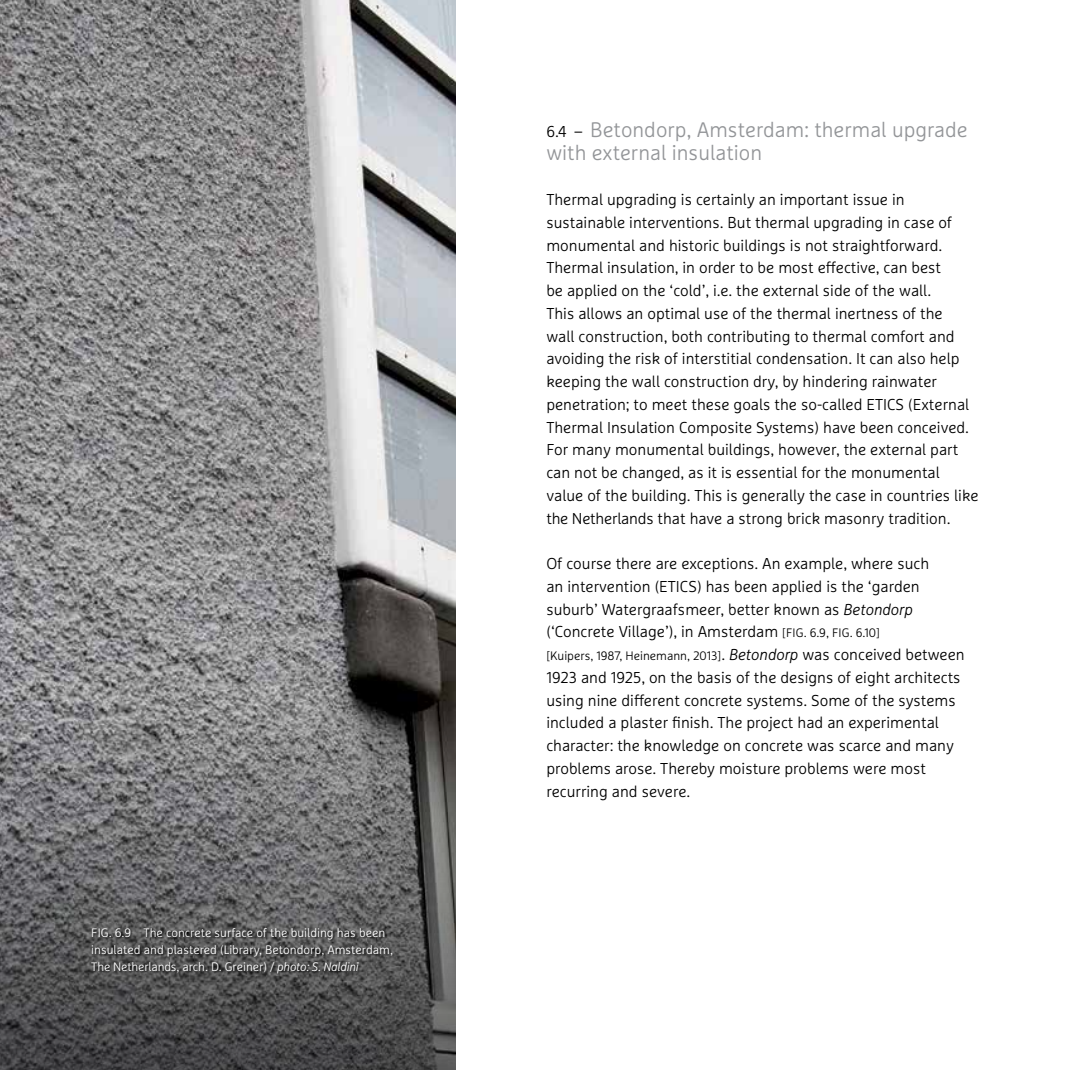
<style>
.page{position:relative;width:1070px;height:1070px;background:#fff}
.page>*{position:absolute;margin:0;border:0;box-sizing:border-box;transform-origin:0 0}
.t1{font:300 21px/22.8px "Marselis OT";color:#939598}
.BODY_Normal{font:300 15.75px/22.8px "Marselis OT";color:#000}
.t2{font:300 12.25px/17.2px "Marselis OT";color:#fff}
.BODY_Normal-2{font:300 12.25px "Marselis OT";color:#000}
.s1{font-style:italic}
.s2{font-size:15.75px;color:#000}
.s3{font-size:12.25px}
.s4{font-size:15.75px}
.s5{font-style:italic;font-size:15.75px}
</style>
<div class="page">
<img style="left:0;top:0;width:455px;height:705px">
<svg style="left:0;top:705px;width:455px;height:365px;background:#636364"></svg>
<div style="left:91px;top:927px;width:304px;height:48px;background:#000;opacity:.75"></div>
<p class="t2" style="left:91px;top:924px;width:303px">Fig. 6.9 The concrete surface of the building has been insulated and plastered (Library, Betondorp, Amsterdam,<br>The Netherlands, arch. D. Greiner) / <span class="s1">photo: S. Naldini</span></p>
<p class="t1" style="left:546px;top:118px;width:423px"><span class="s2">6.4 –</span> Betondorp, Amsterdam: thermal upgrade with external insulation</p>
<p class="BODY_Normal" style="left:546px;top:188px;width:434px">Thermal upgrading is certainly an important issue in sustainable interventions. But thermal upgrading in case of monumental and historic buildings is not straightforward.<br>Thermal insulation, in order to be most effective, can best<br>be applied on the ‘cold’, i.e. the external side of the wall.<br>This allows an optimal use of the thermal inertness of the<br>wall construction, both contributing to thermal comfort and avoiding the risk of interstitial condensation. It can also help keeping the wall construction dry, by hindering rainwater penetration; to meet these goals the so-called ETICS (External Thermal Insulation Composite Systems) have been conceived.<br>For many monumental buildings, however, the external part can not be changed, as it is essential for the monumental value of the building. This is generally the case in countries like the Netherlands that have a strong brick masonry tradition.</p>
<p class="BODY_Normal" style="left:546px;top:552px;width:384px">Of course there are exceptions. An example, where such an intervention (ETICS) has been applied is the ‘garden suburb’ Watergraafsmeer, better known as <span class="s1">Betondorp </span>(‘Concrete Village’), in Amsterdam <span class="s3">[FIG. 6.9, FIG. 6.10]</span></p>
<p class="BODY_Normal-2" style="left:546px;top:648px;width:420px">[Kuipers, 1987, Heinemann, 2013]<span class="s4">.</span> <span class="s5">Betondorp</span> <span class="s4">was conceived between</span></p>
<p class="BODY_Normal" style="left:546px;top:666px;width:416px">1923 and 1925, on the basis of the designs of eight architects using nine different concrete systems. Some of the systems included a plaster finish. The project had an experimental character: the knowledge on concrete was scarce and many problems arose. Thereby moisture problems were most recurring and severe.</p>
</div>
